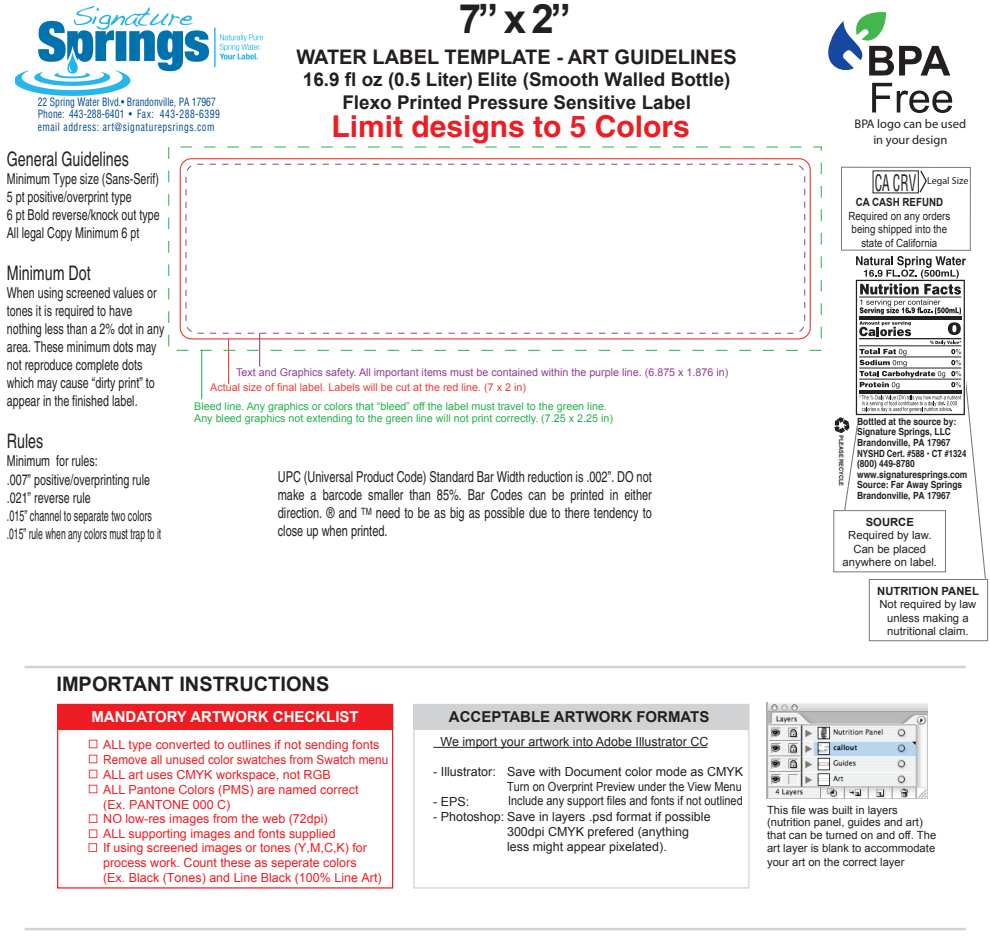
<style>
.page{position:relative;width:990px;height:939px;background:#fff}
.page>*{position:absolute;margin:0;border:0;box-sizing:border-box;transform-origin:0 0}
.t1{font:700 40.5px "Arial";color:#231f20}
.t2{font:700 30px "Helvetica LT Std";color:#ee1d23}
.t3{font:condensed 22.25px "Helvetica LT Std";color:#231f20;scale:.61 1}
.t4{font:700 20px "Arial";color:#231f20}
.t5{font:20px "Helvetica LT Std";color:#231f20;scale:.71 1}
.t6{font:700 18.88px/22.6px "Arial";color:#231f20;text-align:center}
.t7{font:15px/18px "Helvetica LT Std";color:#231f20;scale:.71 1}
.t8{font:15px/18px "Helvetica LT Std";color:#231f20;text-align:justify;scale:.73 1}
.t9{font:700 15px "Arial";color:#fff}
.t10{font:700 15px "Arial";color:#231f20}
.t11{font:12.5px/15px "Arial";color:#ee1d23}
.t12{font:12.5px/15px "Arial";color:#231f20;text-align:right}
.t13{font:12.5px "Arial";color:#231f20;scale:.88 1}
.t14{font:12.5px/15px "Myriad Pro";color:#231f20;text-align:center}
.t15{font:11.25px/13px "Arial";color:#231f20;text-align:center}
.t16{font:condensed 11.25px/12.5px "Helvetica";letter-spacing:.01em;color:#014990;scale:.85 1}
.t17{font:11.25px/13.5px "Arial";color:#231f20;text-align:center;scale:.87 1}
.t18{font:700 11.25px "Arial";color:#231f20}
.t19{font:700 11.25px "Arial";color:#231f20;scale:.87 1}
.t20{font:10.75px/12.9px "Arial";color:#23b24b}
.t21{font:10.75px "Arial";color:#8f3e97}
.t22{font:10.75px "Arial";color:#ee3e34}
.t23{font:10px "Myriad Pro";color:#231f20}
.t24{font:700 9.88px/10.6px "Helvetica";color:#231f20;scale:.86 1}
.t25{font:700 5.88px "Helvetica";color:#231f20;scale:.95 1}
</style>
<div class="page">
<div style="left:57px;top:703px;width:336px;height:185px;border:1px solid #ee1d23"></div>
<img style="left:766px;top:702px;width:161px;height:96px">
<div style="left:869px;top:578px;width:119px;height:63px;border:1px solid #76787b"></div>
<div style="left:58px;top:704px;width:335px;height:25px;background:#ee1d23"></div>
<div style="left:413px;top:703px;width:337px;height:185px;border:1px solid #d1d2d4"></div>
<div style="left:414px;top:704px;width:335px;height:25px;background:#d1d2d4"></div>
<svg style="left:89px;top:739px;width:8px;height:9px"></svg>
<svg style="left:89px;top:754px;width:8px;height:9px"></svg>
<svg style="left:89px;top:769px;width:8px;height:9px"></svg>
<svg style="left:89px;top:784px;width:8px;height:9px"></svg>
<svg style="left:89px;top:814px;width:8px;height:8px"></svg>
<svg style="left:89px;top:829px;width:8px;height:8px"></svg>
<hr style="left:25px;top:665px;width:941px;height:3px;background:#d1d2d4">
<hr style="left:25px;top:927px;width:941px;height:3px;background:#d1d2d4">
<hr style="left:433px;top:746px;width:275px;height:1px;background:#231f20">
<hr style="left:259px;top:333px;width:1px;height:33px;background:#8f3e97">
<hr style="left:228px;top:339px;width:1px;height:45px;background:#ee3e34">
<hr style="left:201px;top:349px;width:1px;height:50px;background:#23b24b">
<img style="left:15px;top:6px;width:247px;height:89px">
<svg style="left:89px;top:843px;width:8px;height:8px"></svg>
<div style="left:841px;top:167px;width:130px;height:84px;border:1px solid #76787b"></div>
<svg style="left:828px;top:12px;width:125px;height:101px"></svg>
<div style="left:186px;top:164px;width:619px;height:169px;border:1px dashed #8f3e97;border-radius:11px"></div>
<div style="left:180px;top:158px;width:631px;height:181px;border:1px solid #ee3e34;border-radius:11px"></div>
<svg style="left:918px;top:170px;width:9px;height:24px"></svg>
<svg style="left:855px;top:281px;width:107px;height:40px"></svg>
<svg style="left:856px;top:256px;width:110px;height:58px"></svg>
<hr style="left:859px;top:297px;width:102px;height:1px;background:#231f20">
<hr style="left:859px;top:316px;width:102px;height:3px;background:#231f20">
<svg style="left:833px;top:321px;width:154px;height:258px"></svg>
<h1 class="t1" style="left:459px;top:-8px;width:114px">7” x 2”</h1>
<p class="t16" style="left:38px;top:95px;width:216px">22 Spring Water Blvd.• Brandonville, PA 17967<br>Phone: 443-288-6401 • Fax: 443-288-6399 email address: art@signaturepsrings.com</p>
<h3 class="t4" style="left:296px;top:44px;width:442px">WATER LABEL TEMPLATE - ART GUIDELINES</h3>
<p class="t6" style="left:303px;top:68px;width:429px">16.9 fl oz (0.5 Liter) Elite (Smooth Walled Bottle)<br>Flexo Printed Pressure Sensitive Label</p>
<h2 class="t2" style="left:332px;top:108px;width:360px">Limit designs to 5 Colors</h2>
<h3 class="t5" style="left:7px;top:147px;width:173px">General Guidelines</h3>
<p class="t7" style="left:7px;top:170px;width:217px">Minimum Type size (Sans-Serif)<br>5 pt positive/overprint type<br>6 pt Bold reverse/knock out type<br>All legal Copy Minimum 6 pt</p>
<h3 class="t5" style="left:7px;top:261px;width:120px">Minimum Dot</h3>
<p class="t7" style="left:7px;top:284px;width:223px">When using screened values or tones it is required to have nothing less than a 2% dot in any area. These minimum dots may not reproduce complete dots which may cause “dirty print” to appear in the finished label.</p>
<h3 class="t5" style="left:7px;top:429px;width:53px">Rules</h3>
<p class="t7" style="left:7px;top:452px;width:219px">Minimum for rules:<br>.007” positive/overprinting rule .021” reverse rule<br>.015” channel to separate two colors .015” rule when any colors must trap to it</p>
<p class="t21" style="left:236px;top:365px;width:494px">Text and Graphics safety. All important items must be contained within the purple line. (6.875 x 1.876 in)</p>
<p class="t22" style="left:210px;top:380px;width:317px">Actual size of final label. Labels will be cut at the red line. (7 x 2 in)</p>
<p class="t20" style="left:194px;top:399px;width:420px">Bleed line. Any graphics or colors that “bleed” off the label must travel to the green line.<br>Any bleed graphics not extending to the green line will not print correctly. (7.25 x 2.25 in)</p>
<p class="t8" style="left:278px;top:467px;width:514px">UPC (Universal Product Code) Standard Bar Width reduction is .002”. DO not make a barcode smaller than 85%. Bar Codes can be printed in either direction. ® and <sup>TM</sup> need to be as big as possible due to there tendency to close up when printed.</p>
<h3 class="t4" style="left:56px;top:670px;width:274px">IMPORTANT INSTRUCTIONS</h3>
<p class="t9" style="left:91px;top:706px;width:269px">MANDATORY ARTWORK CHECKLIST</p>
<p class="t10" style="left:449px;top:706px;width:262px">ACCEPTABLE ARTWORK FORMATS</p>
<p class="t14" style="left:855px;top:116px;width:113px">BPA logo can be used in your design</p>
<p class="t23" style="left:927px;top:174px;width:43px">Legal Size</p>
<h3 class="t3" style="left:875px;top:168px;width:70px">CA CRV</h3>
<p class="t19" style="left:856px;top:195px;width:102px">CA CASH REFUND</p>
<p class="t17" style="left:848px;top:209px;width:119px">Required on any orders being shipped into the state of California</p>
<p class="t25" style="left:846px;top:435px;width:55px;rotate:90deg">PLEASE RECYCLE</p>
<p class="t24" style="left:857px;top:416px;width:130px">Bottled at the source by:<br>Signature Springs, LLC<br>Brandonville, PA 17967<br>NYSHD Cert. #588 • CT #1324 (800) 449-8780 www.signaturesprings.com<br>Source: Far Away Springs<br>Brandonville, PA 17967</p>
<p class="t18" style="left:866px;top:514px;width:50px">SOURCE</p>
<p class="t15" style="left:843px;top:528px;width:96px;line-height:13.5px">Required by law.<br>Can be placed anywhere on label.</p>
<p class="t18" style="left:877px;top:583px;width:103px">NUTRITION PANEL</p>
<p class="t15" style="left:880px;top:597px;width:98px;line-height:13.5px">Not required by law unless making a nutritional claim.</p>
<p class="t11" style="left:103px;top:736px;width:287px">ALL type converted to outlines if not sending fonts Remove all unused color swatches from Swatch menu ALL art uses CMYK workspace, not RGB<br>ALL Pantone Colors (PMS) are named correct<br>(Ex. PANTONE 000 C)<br>NO low-res images from the web (72dpi)<br>ALL supporting images and fonts supplied</p>
<p class="t12" style="left:441px;top:734px;width:269px">We import your artwork into Adobe Illustrator CC</p>
<p class="t12" style="left:433px;top:764px;width:311px">- Illustrator: Save with Document color mode as CMYK<br>Turn on Overprint Preview under the View Menu</p>
<p class="t12" style="left:433px;top:794px;width:38px">- EPS:</p>
<p class="t12" style="left:507px;top:809px;width:205px;text-align:left;text-indent:-74px">- Photoshop: Save in layers .psd format if possible<br>300dpi CMYK prefered (anything less might appear pixelated).</p>
<p class="t15" style="left:767px;top:803px;width:171px;text-align:left">This file was built in layers (nutrition panel, guides and art) that can be turned on and off. The art layer is blank to accommodate your art on the correct layer</p>
<p class="t13" style="left:508px;top:792px;width:268px">Include any support files and fonts if not outlined</p>
<p class="t11" style="left:103px;top:840px;width:280px">If using screened images or tones (Y,M,C,K) for process work. Count these as seperate colors (Ex. Black (Tones) and Line Black (100% Line Art)</p>
</div>
